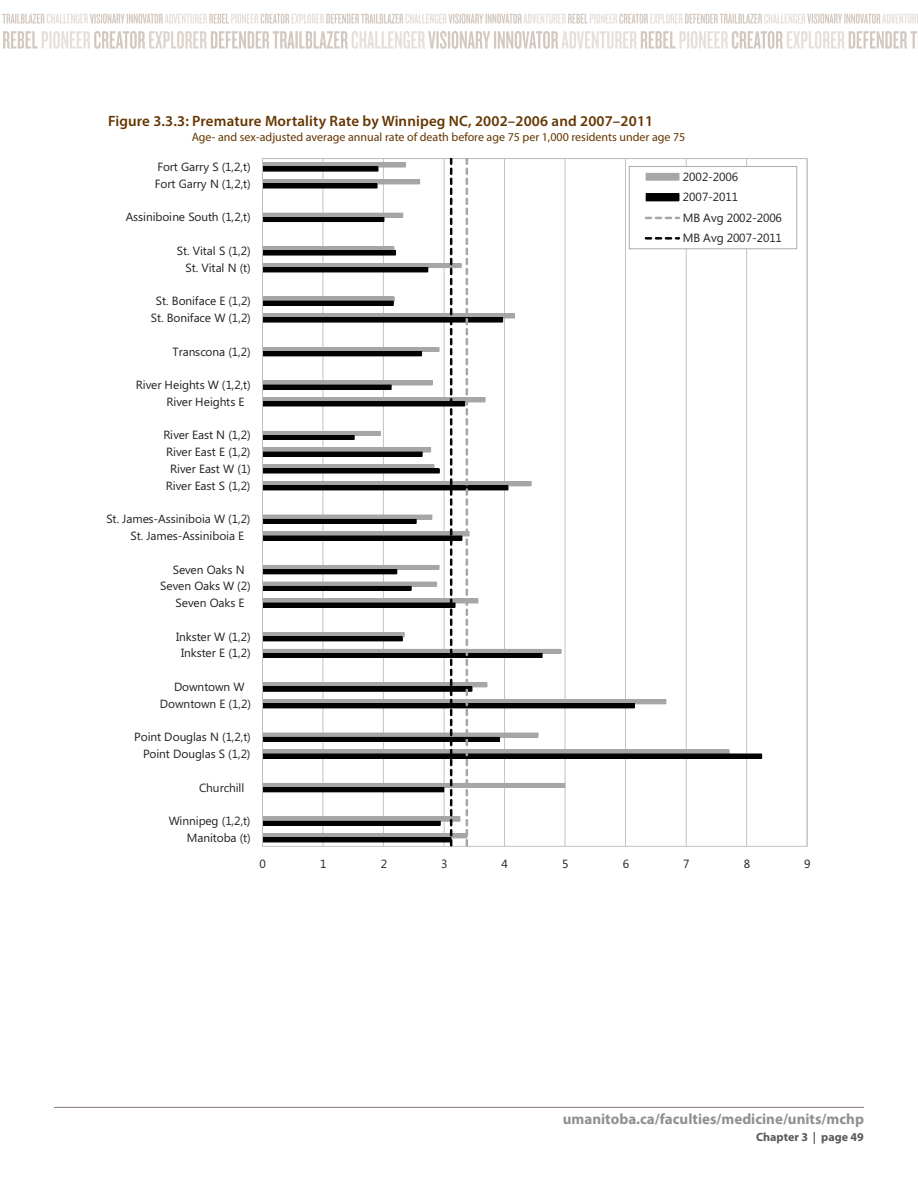
<style>
.page{position:relative;width:918px;height:1188px;background:#fff}
.page>*{position:absolute;margin:0;border:0;box-sizing:border-box;transform-origin:0 0}
.t1{font:600 15px "Myriad Pro";letter-spacing:.01em;color:#653600}
.t2{font:700 15px "Myriad Pro";color:#8e9092}
.t3{font:12px "Myriad Pro";color:#653600}
.t4{font:700 12px "Myriad Pro";color:#58595b}
.t5{font:11.85px/16.6px "Segoe UI";letter-spacing:-.005em;color:#231f20}
</style>
<div class="page">
<svg style="left:2px;top:14px;width:916px;height:10px"></svg>
<svg style="left:3px;top:31px;width:914px;height:18px"></svg>
<hr style="left:54px;top:1107px;width:810px;height:1px;background:#867870">
<svg style="left:262px;top:158px;width:546px;height:689px"></svg>
<hr style="left:262px;top:158px;width:545px;height:1px;background:#c0bfbf">
<svg style="left:262px;top:158px;width:535px;height:688px"></svg>
<p class="t1" style="left:108px;top:115px;width:547px">Figure 3.3.3: Premature Mortality Rate by Winnipeg NC, 2002–2006 and 2007–2011</p>
<p class="t3" style="left:192px;top:132px;width:495px">Age- and sex-adjusted average annual rate of death before age 75 per 1,000 residents under age 75</p>
<p class="t5" style="left:155px;top:160px;width:97px">Fort Garry S (1,2,t)<br>Fort Garry N (1,2,t)</p>
<p class="t5" style="left:126px;top:210px;width:127px">Assiniboine South (1,2,t)</p>
<p class="t5" style="left:177px;top:243px;width:76px;text-align:right">St. Vital S (1,2)<br>St. Vital N (t)</p>
<p class="t5" style="left:151px;top:294px;width:102px;text-align:center">St. Boniface E (1,2)<br>St. Boniface W (1,2)</p>
<p class="t5" style="left:172px;top:344px;width:80px">Transcona (1,2)</p>
<p class="t5" style="left:167px;top:378px;width:86px;text-indent:-31px">River Heights W (1,2,t)<br>River Heights E</p>
<p class="t5" style="left:163px;top:428px;width:89px;text-align:center">River East N (1,2)<br>River East E (1,2)<br>River East W (1)<br>River East S (1,2)</p>
<p class="t5" style="left:130px;top:512px;width:122px;text-indent:-24px">St. James-Assiniboia W (1,2)<br>St. James-Assiniboia E</p>
<p class="t5" style="left:173px;top:562px;width:73px">Seven Oaks N</p>
<p class="t5" style="left:160px;top:579px;width:92px">Seven Oaks W (2)</p>
<p class="t5" style="left:176px;top:596px;width:70px">Seven Oaks E</p>
<p class="t5" style="left:176px;top:629px;width:76px;text-align:center">Inkster W (1,2)<br>Inkster E (1,2)</p>
<p class="t5" style="left:160px;top:680px;width:93px;text-indent:14px">Downtown W<br>Downtown E (1,2)</p>
<p class="t5" style="left:134px;top:730px;width:118px;text-align:right">Point Douglas N (1,2,t)<br>Point Douglas S (1,2)</p>
<p class="t5" style="left:199px;top:780px;width:47px">Churchill</p>
<p class="t5" style="left:169px;top:814px;width:84px;text-align:right">Winnipeg (1,2,t)<br>Manitoba (t)</p>
<p class="t5" style="left:683px;top:167px;width:101px;line-height:20.5px">2002-2006<br>2007-2011<br>MB Avg 2002-2006<br>MB Avg 2007-2011</p>
<p class="t5" style="left:260px;top:856px;width:8px">0</p>
<p class="t5" style="left:320px;top:856px;width:8px">1</p>
<p class="t5" style="left:381px;top:856px;width:8px">2</p>
<p class="t5" style="left:441px;top:856px;width:8px">3</p>
<p class="t5" style="left:502px;top:856px;width:8px">4</p>
<p class="t5" style="left:562px;top:856px;width:8px">5</p>
<p class="t5" style="left:623px;top:856px;width:8px">6</p>
<p class="t5" style="left:683px;top:856px;width:8px">7</p>
<p class="t5" style="left:744px;top:856px;width:8px">8</p>
<p class="t5" style="left:804px;top:856px;width:8px">9</p>
<p class="t2" style="left:563px;top:1113px;width:303px">umanitoba.ca/faculties/medicine/units/mchp</p>
<p class="t4" style="left:756px;top:1132px;width:109px">Chapter 3 | page 49</p>
</div>
